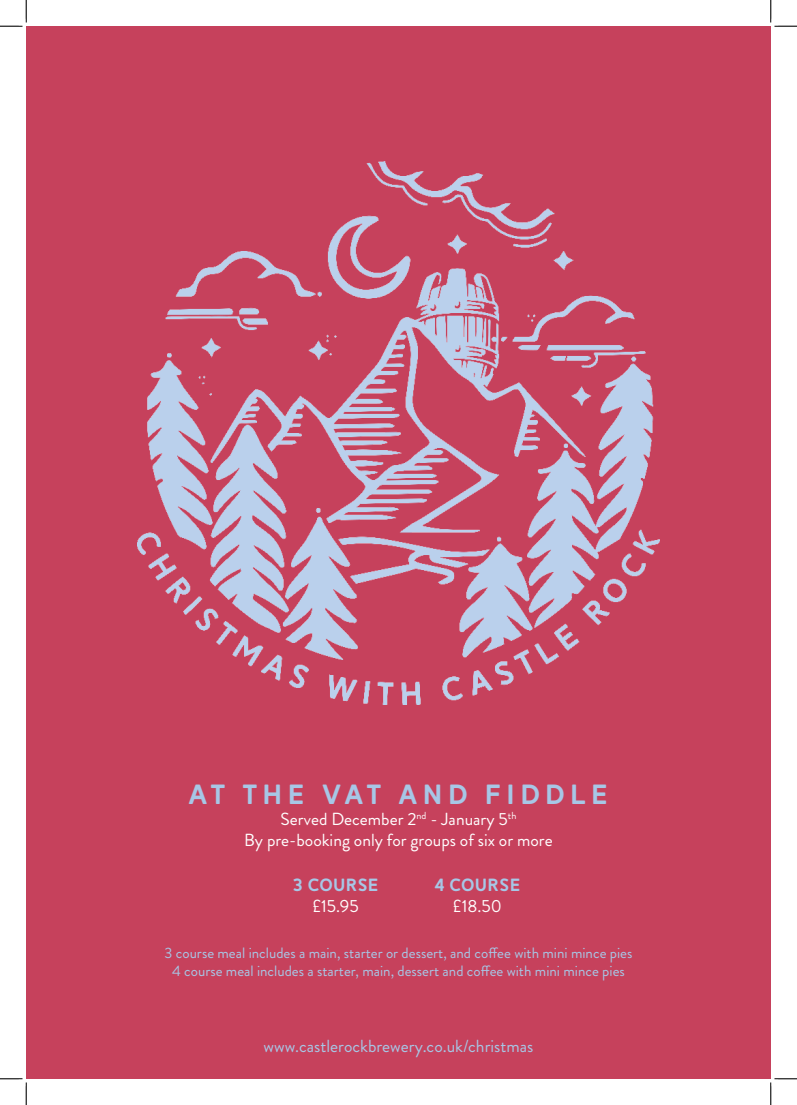
<style>
.page{position:relative;width:797px;height:1105px;background:#fff}
.page>*{position:absolute;margin:0;border:0;box-sizing:border-box;transform-origin:0 0}
.t1{font:27.5px "Reitam";letter-spacing:.18em;color:#a7c7e6}
.t2{font:17.5px "Brandon Grotesque";color:#fff}
.t3{font:17.5px "Brandon Grotesque";color:#a7c7e6}
.t4{font:17.5px "Reitam";letter-spacing:.015em;color:#a7c7e6}
.t5{font:15px "Brandon Grotesque";color:#a7c7e6}
</style>
<div class="page">
<div style="left:26px;top:26px;width:744px;height:1053px;background:#c6415c"></div>
<img style="left:138px;top:162px;width:521px;height:542px">
<svg style="left:0;top:0;width:27px;height:27px"></svg>
<svg style="left:0;top:1078px;width:27px;height:27px"></svg>
<svg style="left:770px;top:0;width:27px;height:27px"></svg>
<svg style="left:770px;top:1078px;width:27px;height:27px"></svg>
<p class="t1" style="left:189px;top:780px;width:421px">AT THE VAT AND FIDDLE</p>
<p class="t2" style="left:280px;top:807px;width:237px">Served December 2<sup>nd</sup> - January 5<sup>th</sup></p>
<p class="t2" style="left:244px;top:828px;width:310px">By pre-booking only for groups of six or more</p>
<p class="t4" style="left:292px;top:875px;width:88px">3 COURSE</p>
<p class="t2" style="left:312px;top:894px;width:48px">£15.95</p>
<p class="t4" style="left:434px;top:875px;width:88px">4 COURSE</p>
<p class="t2" style="left:453px;top:894px;width:50px">£18.50</p>
<p class="t5" style="left:164px;top:943px;width:469px">3 course meal includes a main, starter or dessert, and coffee with mini mince pies</p>
<p class="t5" style="left:172px;top:961px;width:454px">4 course meal includes a starter, main, dessert and coffee with mini mince pies</p>
<p class="t3" style="left:263px;top:1034px;width:271px">www.castlerockbrewery.co.uk/christmas</p>
</div>
